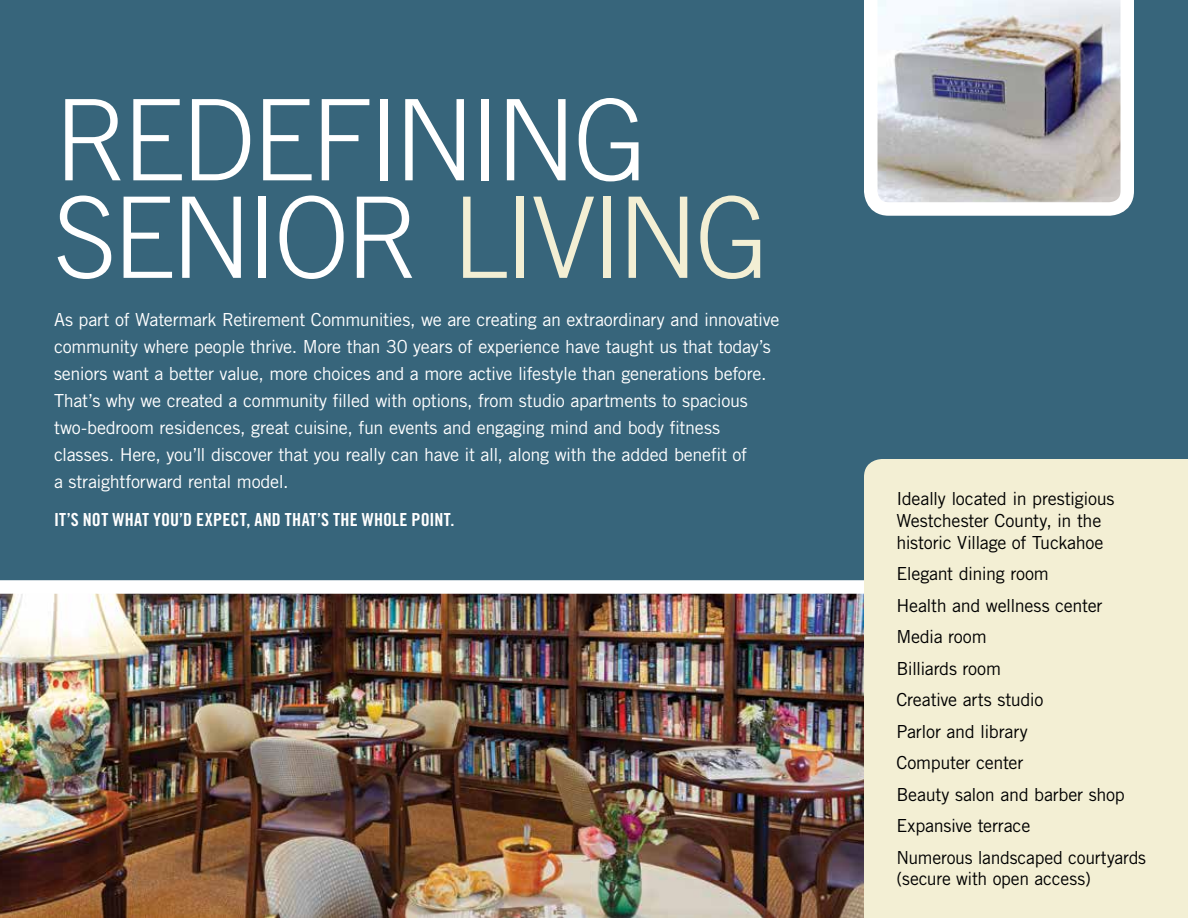
<style>
.page{position:relative;width:1188px;height:918px;background:#fff}
.page>*{position:absolute;margin:0;border:0;box-sizing:border-box;transform-origin:0 0}
.t1{font:300 112.5px/97.5px "Trade Gothic";letter-spacing:-.035em;color:#fff}
.t2{font:18px/27px "Trade Gothic";letter-spacing:-.015em;color:#fff}
.t3{font:18px/31.5px "Trade Gothic";letter-spacing:-.015em;color:#000}
.t4{font:18px "Trade Gothic Bold Cond Twenty";letter-spacing:.015em;color:#fff}
.s1{color:#f3efd4}
</style>
<div class="page">
<img style="left:0;top:594px;width:864px;height:324px">
<div style="left:0;top:0;width:1188px;height:594px;background:#37657b"></div>
<img style="left:864px;top:0;width:270px;height:216px">
<div style="left:864px;top:459px;width:324px;height:459px;background:#f3efd4"></div>
<h1 class="t1" style="left:54px;top:90px;width:717px">REDEFINING<br>SENIOR <span class="s1">LIVING</span></h1>
<p class="t2" style="left:54px;top:306px;width:727px">As part of Watermark Retirement Communities, we are creating an extraordinary and innovative community where people thrive. More than 30 years of experience have taught us that today’s seniors want a better value, more choices and a more active lifestyle than generations before.<br>That’s why we created a community filled with options, from studio apartments to spacious two-bedroom residences, great cuisine, fun events and engaging mind and body fitness classes. Here, you’ll discover that you really can have it all, along with the added benefit of<br>a straightforward rental model.</p>
<p class="t4" style="left:54px;top:509px;width:402px">IT’S NOT WHAT YOU’D EXPECT, AND THAT’S THE WHOLE POINT.</p>
<p class="t3" style="left:896px;top:488px;width:219px;line-height:21.8px">Ideally located in prestigious<br>Westchester County, in the historic Village of Tuckahoe</p>
<p class="t3" style="left:896px;top:558px;width:251px">Elegant dining room<br>Health and wellness center<br>Media room<br>Billiards room<br>Creative arts studio<br>Parlor and library<br>Computer center<br>Beauty salon and barber shop<br>Expansive terrace<br>Numerous landscaped courtyards</p>
<p class="t3" style="left:896px;top:863px;width:196px">(secure with open access)</p>
</div>
